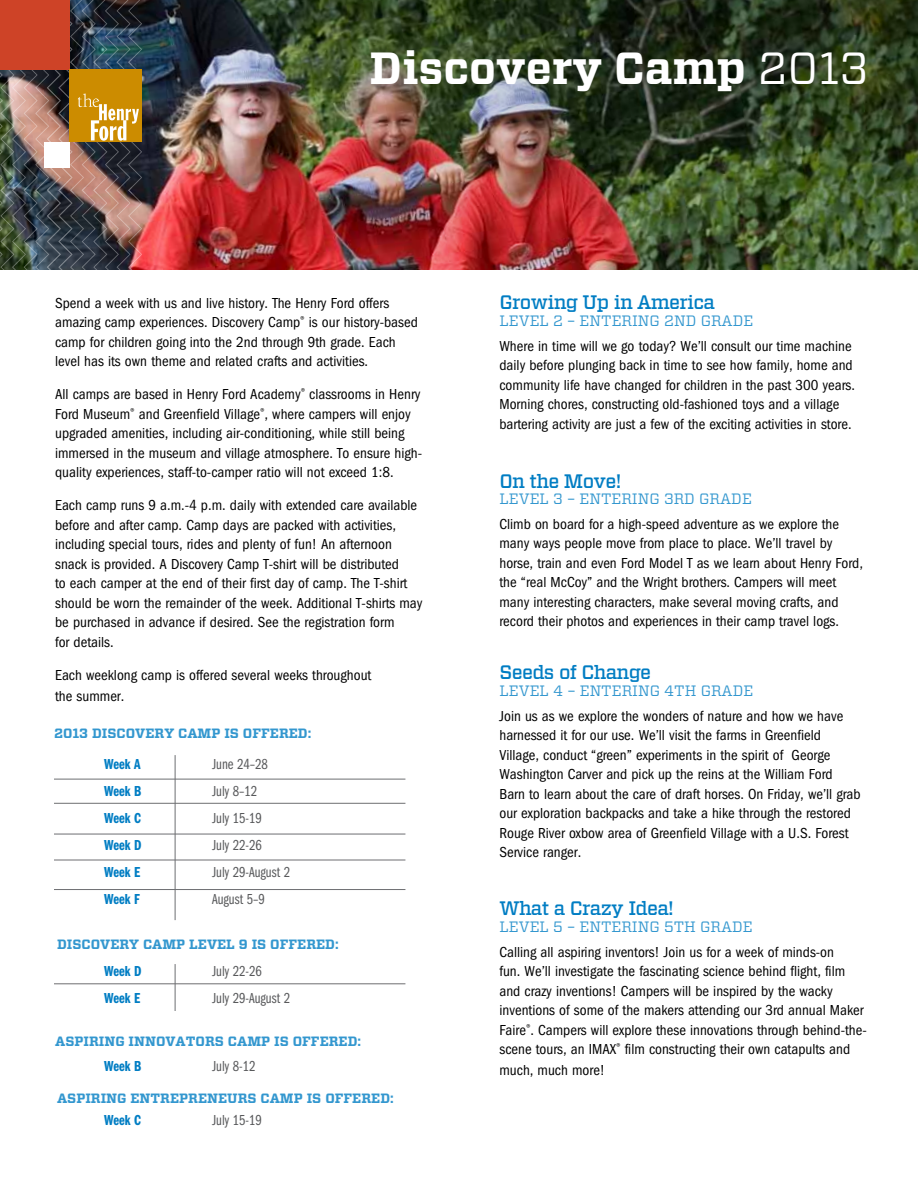
<style>
.page{position:relative;width:918px;height:1188px;background:#fff}
.page>*{position:absolute;margin:0;border:0;box-sizing:border-box;transform-origin:0 0}
.t1{font:700 45px "Vitesse";color:#fff}
.t2{font:500 19.5px "Vitesse";letter-spacing:-.035em;color:#007dc3}
.t3{font:condensed 15px/19.5px "Franklin Gothic";color:#000}
.t4{font:15px "Franklin Gothic Book Cmpr";color:#58595b}
.t5{font:15px "Vitesse";color:#3397cf}
.t6{font:15px "Franklin Gothic Demi Cmpr";color:#007dc3}
.t7{font:700 13.5px "Vitesse";color:#3397cf}
.s1{font-weight:400}
</style>
<div class="page">
<hr style="left:54px;top:779px;width:351px;height:1px;background:#6d6e71">
<hr style="left:54px;top:803px;width:351px;height:1px;background:#6d6e71">
<hr style="left:54px;top:834px;width:351px;height:1px;background:#6d6e71">
<hr style="left:54px;top:860px;width:351px;height:1px;background:#6d6e71">
<hr style="left:54px;top:889px;width:351px;height:1px;background:#6d6e71">
<hr style="left:175px;top:755px;width:1px;height:165px;background:#6d6e71">
<hr style="left:54px;top:984px;width:351px;height:1px;background:#6d6e71">
<hr style="left:175px;top:964px;width:1px;height:47px;background:#6d6e71">
<img style="left:142px;top:0;width:24px;height:270px">
<img style="left:166px;top:0;width:752px;height:270px">
<img style="left:0;top:0;width:142px;height:270px">
<h1 class="t1" style="left:369px;top:39px;width:501px">DISCOVERY CAMP <span class="s1">2013</span></h1>
<p class="t3" style="left:55px;top:293px;width:364px">Spend a week with us and live history. The Henry Ford offers amazing camp experiences. Discovery Camp<sup>®</sup> is our history-based camp for children going into the 2nd through 9th grade. Each level has its own theme and related crafts and activities.</p>
<p class="t3" style="left:55px;top:385px;width:368px">All camps are based in Henry Ford Academy<sup>®</sup> classrooms in Henry Ford Museum<sup>®</sup> and Greenfield Village<sup>®</sup>, where campers will enjoy upgraded amenities, including air-conditioning, while still being immersed in the museum and village atmosphere. To ensure high&shy;quality experiences, staff-to-camper ratio will not exceed 1:8.</p>
<p class="t3" style="left:55px;top:496px;width:369px">Each camp runs 9 a.m.-4 p.m. daily with extended care available before and after camp. Camp days are packed with activities, including special tours, rides and plenty of fun! An afternoon snack is provided. A Discovery Camp T-shirt will be distributed<br>to each camper at the end of their first day of camp. The T-shirt should be worn the remainder of the week. Additional T-shirts may be purchased in advance if desired. See the registration form<br>for details.</p>
<p class="t3" style="left:55px;top:665px;width:318px;line-height:21px">Each weeklong camp is offered several weeks throughout the summer.</p>
<p class="t7" style="left:54px;top:724px;width:259px">2013 DISCOVERY CAMP IS OFFERED:</p>
<p class="t6" style="left:104px;top:756px;width:38px">Week A</p>
<p class="t4" style="left:212px;top:756px;width:57px">June 24–28</p>
<p class="t6" style="left:104px;top:783px;width:39px">Week B</p>
<p class="t4" style="left:212px;top:783px;width:47px">July 8–12</p>
<p class="t6" style="left:104px;top:810px;width:38px">Week C</p>
<p class="t4" style="left:212px;top:810px;width:51px">July 15-19</p>
<p class="t6" style="left:104px;top:837px;width:39px">Week D</p>
<p class="t4" style="left:212px;top:837px;width:51px">July 22-26</p>
<p class="t6" style="left:104px;top:864px;width:38px">Week E</p>
<p class="t4" style="left:212px;top:864px;width:80px">July 29-August 2</p>
<p class="t6" style="left:104px;top:891px;width:37px">Week F</p>
<p class="t4" style="left:212px;top:891px;width:54px">August 5–9</p>
<p class="t7" style="left:57px;top:936px;width:283px">DISCOVERY CAMP LEVEL 9 IS OFFERED:</p>
<p class="t6" style="left:104px;top:962px;width:39px">Week D</p>
<p class="t4" style="left:212px;top:962px;width:51px">July 22-26</p>
<p class="t6" style="left:104px;top:989px;width:38px">Week E</p>
<p class="t4" style="left:212px;top:989px;width:80px">July 29-August 2</p>
<p class="t7" style="left:55px;top:1032px;width:307px">ASPIRING INNOVATORS CAMP IS OFFERED:</p>
<p class="t6" style="left:104px;top:1057px;width:39px">Week B</p>
<p class="t4" style="left:212px;top:1058px;width:45px">July 8-12</p>
<p class="t7" style="left:57px;top:1089px;width:215px">ASPIRING ENTREPRENEURS CAMP</p>
<p class="t7" style="left:307px;top:1089px;width:88px">IS OFFERED:</p>
<p class="t6" style="left:104px;top:1111px;width:38px">Week C</p>
<p class="t4" style="left:212px;top:1112px;width:51px">July 15-19</p>
<h2 class="t2" style="left:500px;top:289px;width:217px">Growing Up in America</h2>
<p class="t5" style="left:500px;top:310px;width:254px">LEVEL 2 – ENTERING 2ND GRADE</p>
<p class="t3" style="left:500px;top:336px;width:357px">Where in time will we go today? We’ll consult our time machine daily before plunging back in time to see how family, home and community life have changed for children in the past 300 years.<br>Morning chores, constructing old-fashioned toys and a village bartering activity are just a few of the exciting activities in store.</p>
<h2 class="t2" style="left:500px;top:468px;width:123px">On the Move!</h2>
<p class="t5" style="left:500px;top:489px;width:92px">LEVEL 3 – ENT</p>
<p class="t5" style="left:611px;top:489px;width:21px">ERING</p>
<p class="t5" style="left:664px;top:489px;width:47px">3RD GRAD</p>
<p class="t5" style="left:742px;top:489px;width:11px">E</p>
<p class="t3" style="left:500px;top:514px;width:365px">Climb on board for a high-speed adventure as we explore the many ways people move from place to place. We’ll travel by horse, train and even Ford Model T as we learn about Henry Ford, the “real McCoy” and the Wright brothers. Campers will meet many interesting characters, make several moving crafts, and record their photos and experiences in their camp travel logs.</p>
<h2 class="t2" style="left:500px;top:660px;width:153px">Seeds of Change</h2>
<p class="t5" style="left:500px;top:680px;width:92px">LEVEL 4 – ENT</p>
<p class="t5" style="left:612px;top:680px;width:21px">ERING</p>
<p class="t5" style="left:664px;top:680px;width:48px">4TH GRAD</p>
<p class="t5" style="left:743px;top:680px;width:11px">E</p>
<p class="t3" style="left:500px;top:706px;width:363px">Join us as we explore the wonders of nature and how we have harnessed it for our use. We’ll visit the farms in Greenfield Village, conduct “green” experiments in the spirit of George Washington Carver and pick up the reins at the William Ford Barn to learn about the care of draft horses. On Friday, we’ll grab our exploration backpacks and take a hike through the restored Rouge River oxbow area of Greenfield Village with a U.S. Forest Service ranger.</p>
<h2 class="t2" style="left:500px;top:896px;width:176px">What a Crazy Idea!</h2>
<p class="t5" style="left:500px;top:916px;width:92px">LEVEL 5 – ENT</p>
<p class="t5" style="left:612px;top:916px;width:21px">ERING</p>
<p class="t5" style="left:664px;top:916px;width:48px">5TH GRAD</p>
<p class="t5" style="left:743px;top:916px;width:11px">E</p>
<p class="t3" style="left:499px;top:942px;width:369px">Calling all aspiring inventors! Join us for a week of minds-on<br>fun. We’ll investigate the fascinating science behind flight, film and crazy inventions! Campers will be inspired by the wacky inventions of some of the makers attending our 3rd annual Maker Faire<sup>®</sup>. Campers will explore these innovations through behind-the&shy;scene tours, an IMAX<sup>®</sup> film constructing their own catapults and</p>
<p class="t3" style="left:499px;top:1061px;width:107px">much, much more!</p>
</div>
